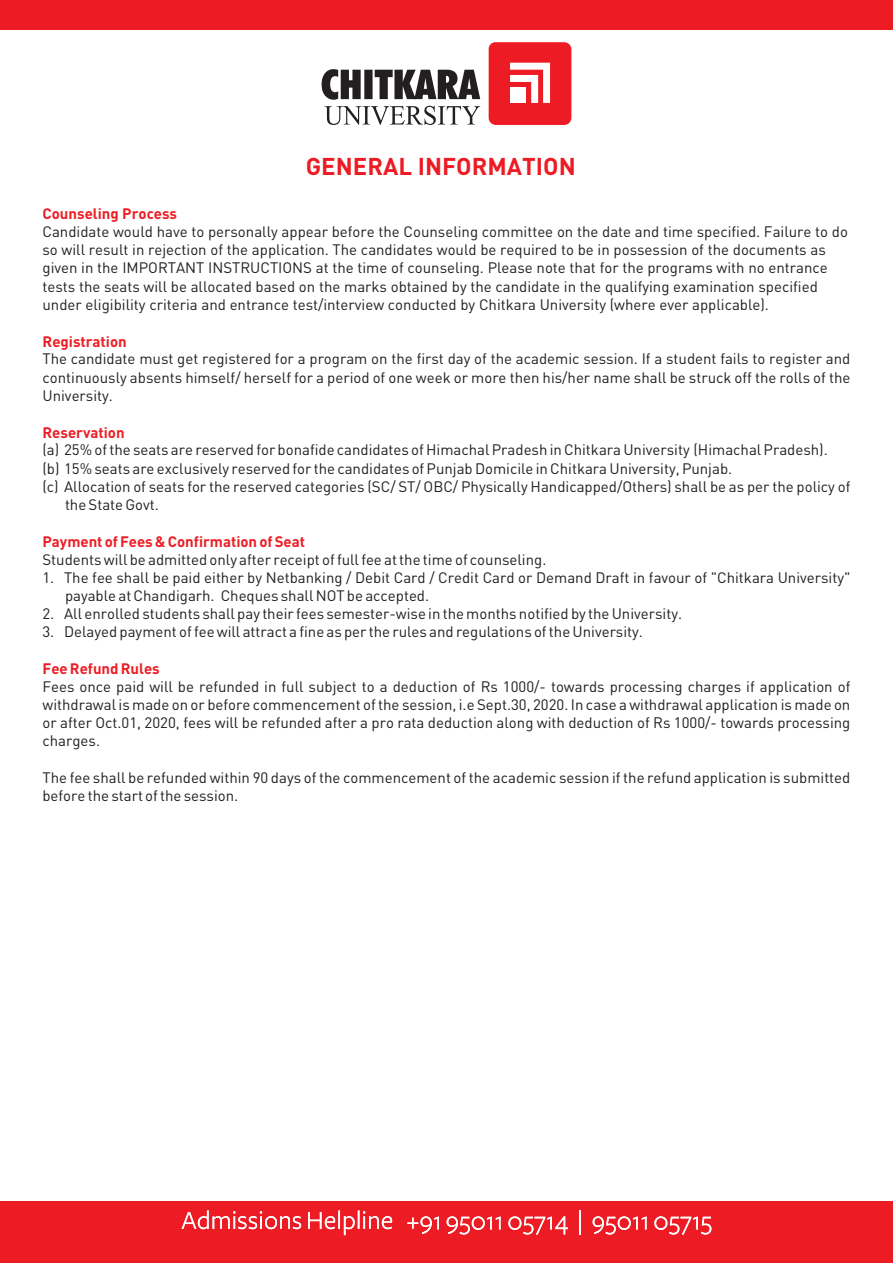
<style>
.page{position:relative;width:893px;height:1263px;background:#fff}
.page>*{position:absolute;margin:0;border:0;box-sizing:border-box;transform-origin:0 0}
.t1{font:700 24px "DI Nbek";color:#ed1c24}
.t2{font:15px/18.1px "DIN Bek";color:#231f20}
.t3{font:700 15px "DI Nbek";color:#ed1c24}
</style>
<div class="page">
<div style="left:489px;top:42px;width:82px;height:83px;background:#ed1c24;border-radius:7px"></div>
<svg style="left:510px;top:63px;width:40px;height:40px"></svg>
<div style="left:510px;top:88px;width:15px;height:15px;background:#fff"></div>
<svg style="left:322px;top:69px;width:158px;height:31px"></svg>
<svg style="left:324px;top:106px;width:156px;height:19px"></svg>
<div style="left:0;top:0;width:893px;height:30px;background:#ed1c24"></div>
<div style="left:0;top:1201px;width:893px;height:62px;background:#ed1c24"></div>
<svg style="left:182px;top:1210px;width:119px;height:19px"></svg>
<svg style="left:308px;top:1210px;width:84px;height:25px"></svg>
<svg style="left:407px;top:1216px;width:32px;height:18px"></svg>
<svg style="left:447px;top:1216px;width:54px;height:18px"></svg>
<svg style="left:508px;top:1216px;width:60px;height:18px"></svg>
<hr style="left:579px;top:1210px;width:2px;height:25px;background:#fff">
<svg style="left:593px;top:1216px;width:54px;height:18px"></svg>
<svg style="left:654px;top:1216px;width:57px;height:18px"></svg>
<h1 class="t1" style="left:306px;top:158px;width:272px">GENERAL INFORMATION</h1>
<p class="t3" style="left:43px;top:209px;width:136px">Counseling Process</p>
<p class="t2" style="left:43px;top:224px;width:807px">Candidate would have to personally appear before the Counseling committee on the date and time specified. Failure to do so will result in rejection of the application. The candidates would be required to be in possession of the documents as given in the IMPORTANT INSTRUCTIONS at the time of counseling. Please note that for the programs with no entrance tests the seats will be allocated based on the marks obtained by the candidate in the qualifying examination specified under eligibility criteria and entrance test/interview conducted by Chitkara University (where ever applicable).</p>
<p class="t3" style="left:43px;top:336px;width:86px">Registration</p>
<p class="t2" style="left:43px;top:352px;width:809px;text-align:justify">The candidate must get registered for a program on the first day of the academic session. If a student fails to register and continuously absents himself/ herself for a period of one week or more then his/her name shall be struck off the rolls of the University.</p>
<p class="t3" style="left:43px;top:427px;width:84px">Reservation</p>
<p class="t2" style="left:43px;top:443px;width:787px">(a) 25% of the seats are reserved for bonafide candidates of Himachal Pradesh in Chitkara University (Himachal Pradesh).</p>
<p class="t2" style="left:43px;top:461px;width:691px">(b) 15% seats are exclusively reserved for the candidates of Punjab Domicile in Chitkara University, Punjab.</p>
<p class="t2" style="left:43px;top:479px;width:809px">(c) Allocation of seats for the reserved categories (SC/ ST/ OBC/ Physically Handicapped/Others) shall be as per the policy of</p>
<p class="t2" style="left:65px;top:497px;width:95px">the State Govt.</p>
<p class="t3" style="left:43px;top:536px;width:264px">Payment of Fees &amp; Confirmation of Seat</p>
<p class="t2" style="left:43px;top:552px;width:505px">Students will be admitted only after receipt of full fee at the time of counseling.</p>
<p class="t2" style="left:65px;top:570px;width:787px;text-indent:-22px">1. The fee shall be paid either by Netbanking / Debit Card / Credit Card or Demand Draft in favour of "Chitkara University" payable at Chandigarh. Cheques shall NOT be accepted.</p>
<p class="t2" style="left:42px;top:606px;width:641px">2. All enrolled students shall pay their fees semester-wise in the months notified by the University.</p>
<p class="t2" style="left:42px;top:624px;width:602px">3. Delayed payment of fee will attract a fine as per the rules and regulations of the University.</p>
<p class="t3" style="left:42px;top:663px;width:119px">Fee Refund Rules</p>
<p class="t2" style="left:42px;top:679px;width:809px;text-align:justify">Fees once paid will be refunded in full subject to a deduction of Rs 1000/- towards processing charges if application of withdrawal is made on or before commencement of the session, i.e Sept.30, 2020. In case a withdrawal application is made on or after Oct.01, 2020, fees will be refunded after a pro rata deduction along with deduction of Rs 1000/- towards processing charges.</p>
<p class="t2" style="left:42px;top:770px;width:809px">The fee shall be refunded within 90 days of the commencement of the academic session if the refund application is submitted before the start of the session.</p>
</div>
